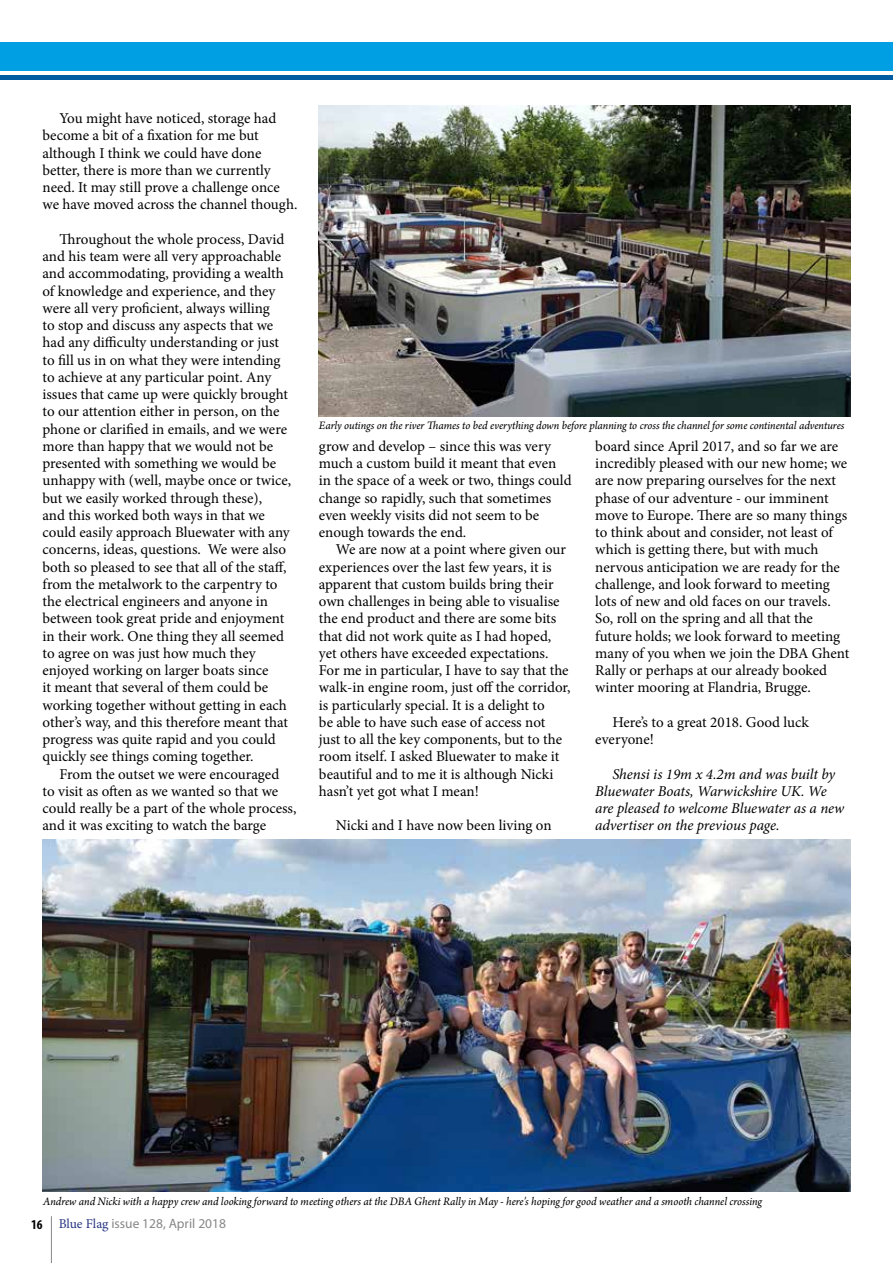
<style>
.page{position:relative;width:893px;height:1263px;background:#fff}
.page>*{position:absolute;margin:0;border:0;box-sizing:border-box;transform-origin:0 0}
.t1{font:15px/17.2px "Minion Pro";letter-spacing:-.005em;color:#000}
.t2{font:italic 15px/17.2px "Minion Pro";letter-spacing:-.005em;color:#000}
.t3{font:13.5px "Myriad Pro";color:#878787}
.t4{font:italic 12px "Arno Pro";letter-spacing:-.005em;color:#000}
.s1{font-weight:700;font-stretch:condensed;color:#000}
.s2{font-family:"Minion Pro";color:#283583}
</style>
<div class="page">
<hr style="left:51px;top:1216px;width:1px;height:47px;background:#878787">
<div style="left:0;top:43px;width:893px;height:28px;background:#009fe3"></div>
<hr style="left:0;top:76px;width:893px;height:4px;background:#005ca0">
<img style="left:43px;top:840px;width:807px;height:352px">
<img style="left:319px;top:106px;width:531px;height:310px">
<p class="t1" style="left:43px;top:110px;width:256px;text-indent:17px">You might have noticed, storage had become a bit of a fixation for me but although I think we could have done better, there is more than we currently need. It may still prove a challenge once we have moved across the channel though.</p>
<p class="t1" style="left:43px;top:230px;width:250px;text-indent:17px">Throughout the whole process, David and his team were all very approachable and accommodating, providing a wealth of knowledge and experience, and they were all very proficient, always willing<br>to stop and discuss any aspects that we had any difficulty understanding or just to fill us in on what they were intending to achieve at any particular point. Any issues that came up were quickly brought to our attention either in person, on the phone or clarified in emails, and we were more than happy that we would not be presented with something we would be unhappy with (well, maybe once or twice, but we easily worked through these),<br>and this worked both ways in that we could easily approach Bluewater with any concerns, ideas, questions. We were also both so pleased to see that all of the staff, from the metalwork to the carpentry to the electrical engineers and anyone in between took great pride and enjoyment in their work. One thing they all seemed to agree on was just how much they enjoyed working on larger boats since<br>it meant that several of them could be working together without getting in each other’s way, and this therefore meant that progress was quite rapid and you could quickly see things coming together.</p>
<p class="t1" style="left:43px;top:765px;width:256px;text-indent:17px">From the outset we were encouraged<br>to visit as often as we wanted so that we could really be a part of the whole process, and it was exciting to watch the barge</p>
<p class="t4" style="left:319px;top:418px;width:527px">Early outings on the river Thames to bed everything down before planning to cross the channel for some continental adventures</p>
<p class="t1" style="left:319px;top:437px;width:254px">grow and develop – since this was very much a custom build it meant that even in the space of a week or two, things could change so rapidly, such that sometimes even weekly visits did not seem to be enough towards the end.</p>
<p class="t1" style="left:319px;top:541px;width:253px;text-indent:17px">We are now at a point where given our experiences over the last few years, it is apparent that custom builds bring their own challenges in being able to visualise the end product and there are some bits that did not work quite as I had hoped, yet others have exceeded expectations.<br>For me in particular, I have to say that the walk-in engine room, just off the corridor, is particularly special. It is a delight to<br>be able to have such ease of access not just to all the key components, but to the room itself. I asked Bluewater to make it beautiful and to me it is although Nicki hasn’t yet got what I mean!</p>
<p class="t1" style="left:336px;top:817px;width:217px">Nicki and I have now been living on</p>
<p class="t1" style="left:595px;top:437px;width:256px">board since April 2017, and so far we are incredibly pleased with our new home; we are now preparing ourselves for the next phase of our adventure - our imminent move to Europe. There are so many things to think about and consider, not least of which is getting there, but with much nervous anticipation we are ready for the challenge, and look forward to meeting lots of new and old faces on our travels.<br>So, roll on the spring and all that the future holds; we look forward to meeting many of you when we join the DBA Ghent Rally or perhaps at our already booked winter mooring at Flandria, Brugge.</p>
<p class="t1" style="left:595px;top:713px;width:215px;text-indent:17px">Here’s to a great 2018. Good luck everyone!</p>
<p class="t2" style="left:595px;top:765px;width:250px;text-indent:17px">Shensi is 19m x 4.2m and was built by Bluewater Boats, Warwickshire UK. We are pleased to welcome Bluewater as a new advertiser on the previous page.</p>
<p class="t4" style="left:43px;top:1194px;width:721px">Andrew and Nicki with a happy crew and looking forward to meeting others at the DBA Ghent Rally in May - here's hoping for good weather and a smooth channel crossing</p>
<p class="t3" style="left:31px;top:1215px;width:197px"><span class="s1">16</span> <span class="s2">Blue Flag</span> issue 128, April 2018</p>
</div>
